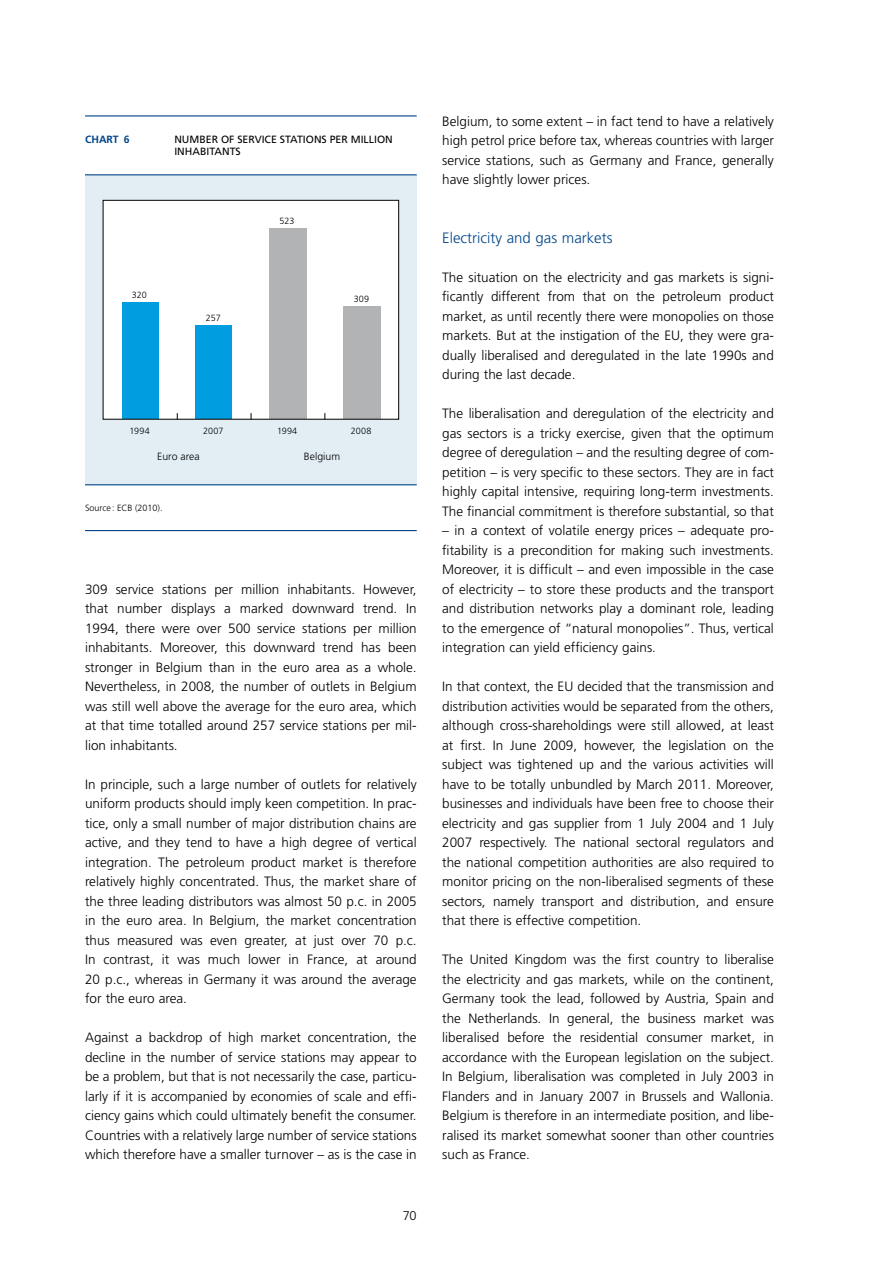
<style>
.page{position:relative;width:893px;height:1263px;background:#fff}
.page>*{position:absolute;margin:0;border:0;box-sizing:border-box;transform-origin:0 0}
.t1{font:300 15px "Frutiger LT";color:#004588}
.t2{font:300 13.5px/19.5px "Frutiger LT";color:#000;text-align:justify}
.t3{font:300 12.75px "Frutiger LT";color:#000}
.t4{font:10.5px/12px "Frutiger LT";color:#000}
.t5{font:300 10.5px "Frutiger LT";color:#000}
.t6{font:700 10.5px "Frutiger LT";color:#004588}
.t7{font:300 9px "Frutiger LT";color:#000}
</style>
<div class="page">
<div style="left:85px;top:175px;width:332px;height:310px;background:#e2eef4"></div>
<hr style="left:85px;top:115px;width:332px;height:2px;background:#004588">
<hr style="left:85px;top:174px;width:332px;height:1px;background:#004588">
<hr style="left:85px;top:484px;width:332px;height:1px;background:#004588">
<hr style="left:85px;top:530px;width:332px;height:1px;background:#004588">
<div style="left:103px;top:200px;width:296px;height:219px;background:#fff"></div>
<div style="left:122px;top:303px;width:37px;height:116px;background:#009ee0"></div>
<div style="left:196px;top:326px;width:36px;height:93px;background:#009ee0"></div>
<div style="left:269px;top:228px;width:37px;height:191px;background:#b1b3b4"></div>
<div style="left:343px;top:306px;width:37px;height:113px;background:#b1b3b4"></div>
<div style="left:103px;top:200px;width:296px;height:220px;border:1px solid #000"></div>
<p class="t6" style="left:85px;top:133px;width:46px">Chart 6</p>
<p class="t4" style="left:174px;top:134px;width:220px">N UM BER OF SERVICE STATIONS PER M ILLION<br>INHABITANTS</p>
<p class="t7" style="left:132px;top:290px;width:16px">320</p>
<p class="t7" style="left:206px;top:313px;width:17px">257</p>
<p class="t7" style="left:279px;top:216px;width:17px">523</p>
<p class="t7" style="left:354px;top:294px;width:17px">309</p>
<p class="t7" style="left:129px;top:426px;width:22px">1994</p>
<p class="t7" style="left:203px;top:426px;width:22px">2007</p>
<p class="t7" style="left:277px;top:426px;width:22px">1994</p>
<p class="t7" style="left:351px;top:426px;width:22px">2008</p>
<p class="t5" style="left:157px;top:451px;width:44px">Euro area</p>
<p class="t5" style="left:304px;top:450px;width:38px">Belgium</p>
<p class="t7" style="left:85px;top:503px;width:79px">Source: ECB (2010).</p>
<p class="t2" style="left:85px;top:580px;width:333px">309 service stations per million inhabitants. However, that number displays a marked downward trend. In 1994, there were over 500 service stations per million inhabitants. Moreover, this downward trend has been stronger in Belgium than in the euro area as a whole.<br>Nevertheless, in 2008, the number of outlets in Belgium was still well above the average for the euro area, which at that time totalled around 257 service stations per mil&shy;lion inhabitants.</p>
<p class="t2" style="left:85px;top:775px;width:333px">In principle, such a large number of outlets for relatively uniform products should imply keen competition. In prac&shy;tice, only a small number of major distribution chains are active, and they tend to have a high degree of vertical integration. The petroleum product market is therefore relatively highly concentrated. Thus, the market share of the three leading distributors was almost 50 p.c. in 2005 in the euro area. In Belgium, the market concentration thus measured was even greater, at just over 70 p.c.<br>In contrast, it was much lower in France, at around 20 p.c., whereas in Germany it was around the average for the euro area.</p>
<p class="t2" style="left:85px;top:1028px;width:333px">Against a backdrop of high market concentration, the decline in the number of service stations may appear to be a problem, but that is not necessarily the case, particu&shy;larly if it is accompanied by economies of scale and effi&shy;ciency gains which could ultimately benefit the consumer.<br>Countries with a relatively large number of service stations which therefore have a smaller turnover – as is the case in</p>
<p class="t3" style="left:403px;top:1209px;width:15px">70</p>
<p class="t2" style="left:442px;top:111px;width:333px">Belgium, to some extent – in fact tend to have a relatively high petrol price before tax, whereas countries with larger service stations, such as Germany and France, generally have slightly lower prices.</p>
<p class="t1" style="left:442px;top:229px;width:172px">Electricity and gas markets</p>
<p class="t2" style="left:442px;top:268px;width:333px">The situation on the electricity and gas markets is signi&shy;ficantly different from that on the petroleum product market, as until recently there were monopolies on those markets. But at the instigation of the EU, they were gra&shy;dually liberalised and deregulated in the late 1990s and during the last decade.</p>
<p class="t2" style="left:442px;top:404px;width:333px">The liberalisation and deregulation of the electricity and gas sectors is a tricky exercise, given that the optimum degree of deregulation – and the resulting degree of com&shy;petition – is very specific to these sectors. They are in fact highly capital intensive, requiring long-term investments.<br>The financial commitment is therefore substantial, so that</p>
<p class="t2" style="left:442px;top:521px;width:333px">– in a context of volatile energy prices – adequate pro&shy;fitability is a precondition for making such investments.<br>Moreover, it is difficult – and even impossible in the case of electricity – to store these products and the transport and distribution networks play a dominant role, leading to the emergence of “natural monopolies”. Thus, vertical integration can yield efficiency gains.</p>
<p class="t2" style="left:442px;top:677px;width:333px">In that context, the EU decided that the transmission and distribution activities would be separated from the others, although cross-shareholdings were still allowed, at least at first. In June 2009, however, the legislation on the subject was tightened up and the various activities will have to be totally unbundled by March 2011. Moreover, businesses and individuals have been free to choose their electricity and gas supplier from 1 July 2004 and 1 July 2007 respectively. The national sectoral regulators and the national competition authorities are also required to monitor pricing on the non-liberalised segments of these sectors, namely transport and distribution, and ensure that there is effective competition.</p>
<p class="t2" style="left:442px;top:950px;width:333px">The United Kingdom was the first country to liberalise the electricity and gas markets, while on the continent, Germany took the lead, followed by Austria, Spain and the Netherlands. In general, the business market was liberalised before the residential consumer market, in accordance with the European legislation on the subject.<br>In Belgium, liberalisation was completed in July 2003 in Flanders and in January 2007 in Brussels and Wallonia.<br>Belgium is therefore in an intermediate position, and libe&shy;ralised its market somewhat sooner than other countries such as France.</p>
</div>
